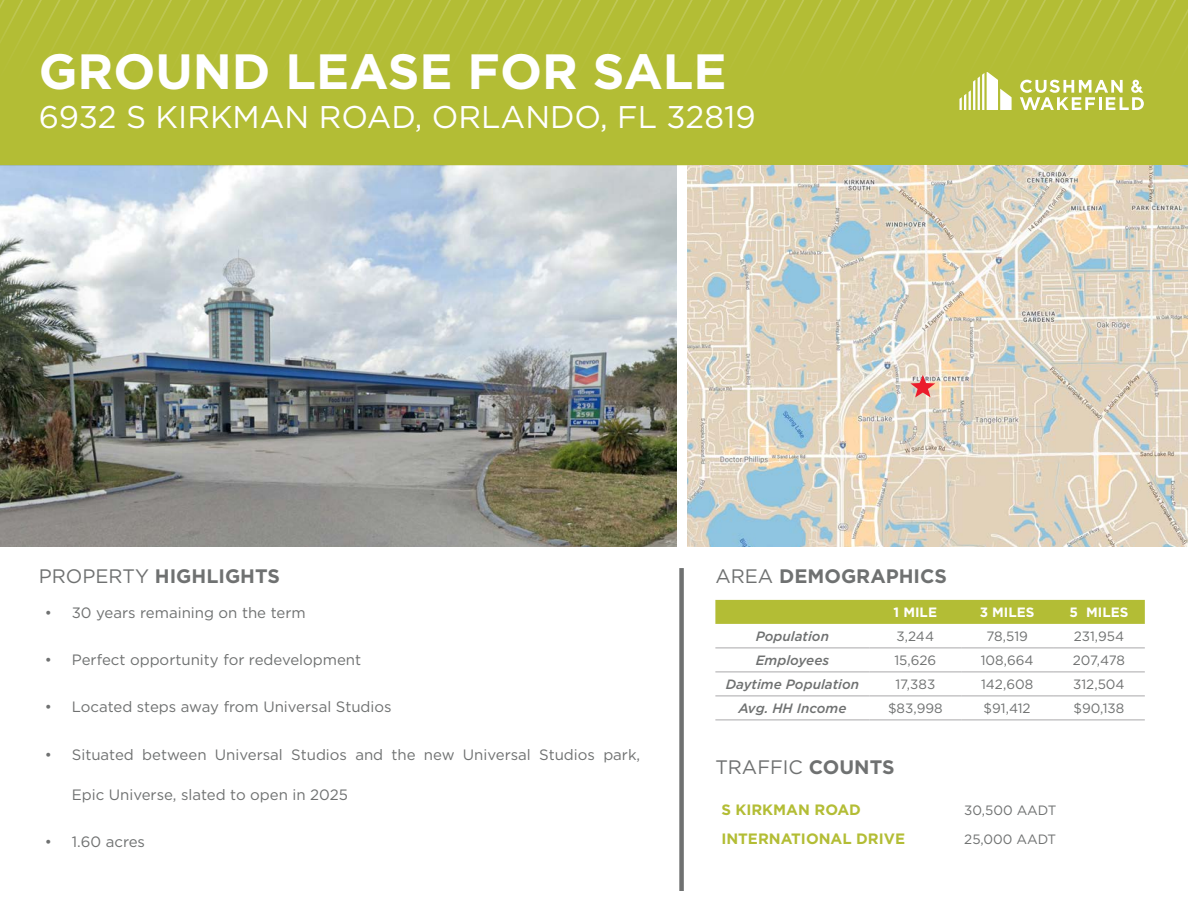
<style>
.page{position:relative;width:1188px;height:918px;background:#fff}
.page>*{position:absolute;margin:0;border:0;box-sizing:border-box;transform-origin:0 0}
.Section_Head{font:700 49.5px "Gotham";color:#fff}
.Section_Head-2{font:31.35px "Gotham";color:#fff}
.t1{font:700 19.5px "Gotham";color:#6f7171}
.t2{font:19.5px "Gotham";color:#6f7171}
.t3{font:15px "Gotham";color:#6f7171}
.t4{font:700 15px "Gotham";color:#b3bd35}
.t5{font:13.5px "Gotham";color:#6f7171}
.t6{font:italic 500 13.5px "Gotham";color:#6f7171}
.t7{font:700 13.5px "Gotham";color:#fff}
.s1{font-weight:400}
.s2{font-weight:700}
</style>
<div class="page">
<img style="left:0;top:165px;width:676px;height:381px">
<div style="left:0;top:91px;width:1188px;height:74px;background:#b3bd35"></div>
<div style="left:0;top:0;width:1188px;height:91px;background:#b3bd35"></div>
<svg style="left:959px;top:72px;width:53px;height:38px"></svg>
<svg style="left:1020px;top:80px;width:124px;height:30px"></svg>
<img style="left:688px;top:165px;width:500px;height:381px">
<svg style="left:910px;top:375px;width:25px;height:22px"></svg>
<div style="left:679px;top:568px;width:5px;height:323px;background:#6f7171"></div>
<div style="left:715px;top:600px;width:430px;height:24px;background:#b3bd35"></div>
<hr style="left:715px;top:648px;width:154px;height:1px;background:#a9a8aa">
<hr style="left:869px;top:648px;width:92px;height:1px;background:#a9a8aa">
<hr style="left:961px;top:648px;width:92px;height:1px;background:#a9a8aa">
<hr style="left:1053px;top:648px;width:92px;height:1px;background:#a9a8aa">
<hr style="left:715px;top:672px;width:154px;height:1px;background:#a9a8aa">
<hr style="left:869px;top:672px;width:92px;height:1px;background:#a9a8aa">
<hr style="left:961px;top:672px;width:92px;height:1px;background:#a9a8aa">
<hr style="left:1053px;top:672px;width:92px;height:1px;background:#a9a8aa">
<hr style="left:715px;top:696px;width:154px;height:1px;background:#a9a8aa">
<hr style="left:869px;top:696px;width:92px;height:1px;background:#a9a8aa">
<hr style="left:961px;top:696px;width:92px;height:1px;background:#a9a8aa">
<hr style="left:1053px;top:696px;width:92px;height:1px;background:#a9a8aa">
<hr style="left:715px;top:720px;width:154px;height:1px;background:#a9a8aa">
<hr style="left:869px;top:720px;width:92px;height:1px;background:#a9a8aa">
<hr style="left:961px;top:720px;width:92px;height:1px;background:#a9a8aa">
<hr style="left:1053px;top:720px;width:92px;height:1px;background:#a9a8aa">
<p class="Section_Head" style="left:39px;top:38px;width:689px">GROUND LEASE FOR SALE</p>
<p class="Section_Head-2" style="left:39px;top:97px;width:718px">6932 S KIRKMAN ROAD, ORLANDO, FL 32819</p>
<p class="t1" style="left:39px;top:563px;width:243px"><span class="s1">PROPERTY</span> HIGHLIGHTS</p>
<p class="t3" style="left:45px;top:603px;width:262px">• 30 years remaining on the term</p>
<p class="t3" style="left:45px;top:650px;width:318px">• Perfect opportunity for redevelopment</p>
<p class="t3" style="left:45px;top:697px;width:348px">• Located steps away from Universal Studios</p>
<p class="t3" style="left:45px;top:745px;width:597px">• Situated between Universal Studios and the new Universal Studios park,</p>
<p class="t3" style="left:72px;top:785px;width:278px">Epic Universe, slated to open in 2025</p>
<p class="t3" style="left:45px;top:832px;width:102px">• 1.60 acres</p>
<p class="t1" style="left:715px;top:563px;width:233px"><span class="s1">AREA</span> DEMOGRAPHICS</p>
<p class="t7" style="left:894px;top:603px;width:45px">1 MILE</p>
<p class="t7" style="left:980px;top:603px;width:56px">3 MILES</p>
<p class="t7" style="left:1070px;top:603px;width:60px">5 MILES</p>
<p class="t6" style="left:756px;top:628px;width:75px">Population</p>
<p class="t5" style="left:897px;top:628px;width:39px">3,244</p>
<p class="t5" style="left:986px;top:628px;width:43px">78,519</p>
<p class="t5" style="left:1074px;top:628px;width:52px">231,954</p>
<p class="t6" style="left:756px;top:652px;width:75px">Employees</p>
<p class="t5" style="left:894px;top:652px;width:43px">15,626</p>
<p class="t5" style="left:981px;top:652px;width:54px">108,664</p>
<p class="t5" style="left:1073px;top:652px;width:54px">207,478</p>
<p class="t6" style="left:726px;top:676px;width:135px">Daytime Population</p>
<p class="t5" style="left:895px;top:676px;width:41px">17,383</p>
<p class="t5" style="left:981px;top:676px;width:54px">142,608</p>
<p class="t5" style="left:1073px;top:676px;width:53px">312,504</p>
<p class="t6" style="left:738px;top:700px;width:110px">Avg. HH Income</p>
<p class="t5" style="left:888px;top:700px;width:56px">$83,998</p>
<p class="t5" style="left:984px;top:700px;width:49px">$91,412</p>
<p class="t5" style="left:1073px;top:700px;width:52px">$90,138</p>
<p class="t2" style="left:715px;top:754px;width:181px">TRAFFIC <span class="s2">COUNTS</span></p>
<p class="t4" style="left:721px;top:800px;width:141px">S KIRKMAN ROAD</p>
<p class="t5" style="left:964px;top:801px;width:94px">30,500 AADT</p>
<p class="t4" style="left:721px;top:829px;width:185px">INTERNATIONAL DRIVE</p>
<p class="t5" style="left:964px;top:830px;width:94px">25,000 AADT</p>
</div>
